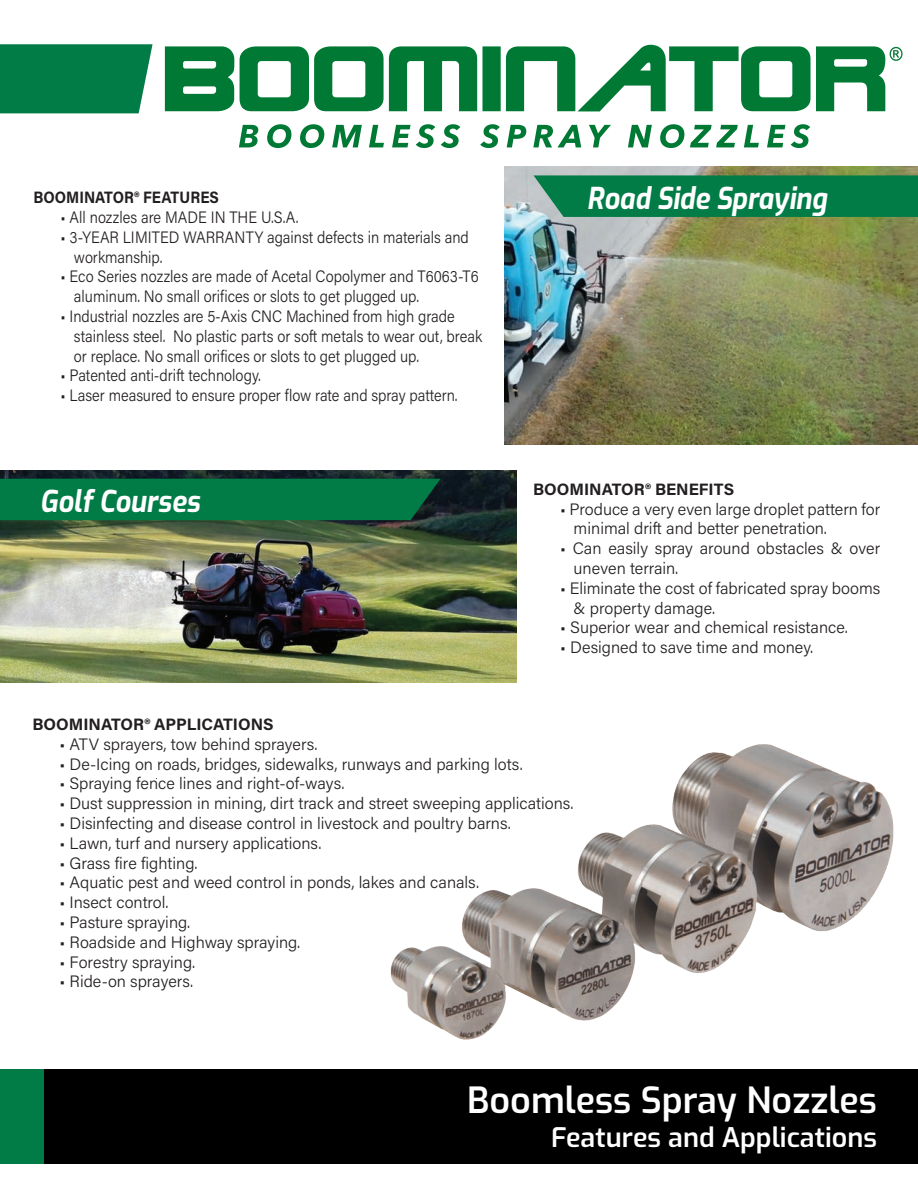
<style>
.page{position:relative;width:918px;height:1188px;background:#fff}
.page>*{position:absolute;margin:0;border:0;box-sizing:border-box;transform-origin:0 0}
.t1{font:600 36px "Exo";color:#fff}
.t2{font:italic 700 30px "Exo";color:#fff;scale:.9 1}
.t3{font:600 27px "Exo";color:#fff}
.t4{font:300 16.5px/19.8px "Acumin Pro";color:#231f20}
.t5{font:300 16.5px/19.8px "Acumin Pro";color:#231f20;scale:.9 1}
.t6{font:700 16.5px "Acumin Pro";color:#231f20}
.t7{font:700 16.5px "Acumin Pro";color:#231f20;scale:.9 1}
</style>
<div class="page">
<svg style="left:165px;top:44px;width:738px;height:67px;fill:#007934"></svg>
<svg style="left:239px;top:125px;width:19px;height:22px"></svg>
<svg style="left:267px;top:124px;width:24px;height:24px"></svg>
<svg style="left:300px;top:124px;width:24px;height:24px"></svg>
<svg style="left:332px;top:125px;width:30px;height:22px"></svg>
<svg style="left:369px;top:125px;width:15px;height:22px"></svg>
<svg style="left:392px;top:124px;width:43px;height:24px"></svg>
<svg style="left:441px;top:124px;width:19px;height:24px"></svg>
<svg style="left:480px;top:124px;width:20px;height:24px"></svg>
<svg style="left:507px;top:125px;width:19px;height:22px"></svg>
<svg style="left:533px;top:125px;width:48px;height:22px"></svg>
<svg style="left:589px;top:125px;width:22px;height:22px"></svg>
<svg style="left:628px;top:125px;width:24px;height:22px"></svg>
<svg style="left:660px;top:124px;width:24px;height:24px"></svg>
<svg style="left:690px;top:125px;width:48px;height:22px"></svg>
<svg style="left:744px;top:125px;width:15px;height:22px"></svg>
<svg style="left:767px;top:125px;width:18px;height:22px"></svg>
<svg style="left:791px;top:124px;width:19px;height:24px"></svg>
<div style="left:0;top:44px;width:153px;height:69px;background:#027c47"></div>
<div style="left:0;top:1070px;width:918px;height:94px;background:#000"></div>
<div style="left:0;top:1070px;width:43px;height:94px;background:#027c47"></div>
<img style="left:390px;top:744px;width:504px;height:296px">
<img style="left:0;top:470px;width:517px;height:212px">
<div style="left:0;top:479px;width:441px;height:41px;background:#027c47"></div>
<img style="left:504px;top:166px;width:414px;height:278px">
<svg style="left:534px;top:175px;width:384px;height:42px;background:#0b7f4d"></svg>
<p class="t7" style="left:33px;top:186px;width:208px">BOOMINATOR® FEATURES</p>
<p class="t5" style="left:60px;top:207px;width:266px">• All nozzles are MADE IN THE U.S.A.</p>
<p class="t5" style="left:74px;top:226px;width:440px;text-indent:-13px">• 3-YEAR LIMITED WARRANTY against defects in materials and workmanship.</p>
<p class="t5" style="left:74px;top:266px;width:451px;text-indent:-13px">• Eco Series nozzles are made of Acetal Copolymer and T6063-T6 aluminum. No small orifices or slots to get plugged up.</p>
<p class="t5" style="left:74px;top:306px;width:455px;text-indent:-13px">• Industrial nozzles are 5-Axis CNC Machined from high grade stainless steel. No plastic parts or soft metals to wear out, break or replace. No small orifices or slots to get plugged up.</p>
<p class="t5" style="left:60px;top:365px;width:224px">• Patented anti-drift technology.</p>
<p class="t5" style="left:60px;top:385px;width:443px">• Laser measured to ensure proper flow rate and spray pattern.</p>
<p class="t2" style="left:40px;top:479px;width:179px">Golf Courses</p>
<p class="t2" style="left:587px;top:175px;width:268px">Road Side Spraying</p>
<p class="t6" style="left:533px;top:477px;width:203px">BOOMINATOR® BENEFITS</p>
<p class="t4" style="left:574px;top:498px;width:308px;text-indent:-13px">• Produce a very even large droplet pattern for minimal drift and better penetration.</p>
<p class="t4" style="left:574px;top:538px;width:308px;text-indent:-13px">• Can easily spray around obstacles &amp; over uneven terrain.</p>
<p class="t4" style="left:574px;top:577px;width:308px;text-indent:-13px">• Eliminate the cost of fabricated spray booms &amp; property damage.</p>
<p class="t4" style="left:560px;top:617px;width:289px">• Superior wear and chemical resistance.</p>
<p class="t4" style="left:560px;top:637px;width:255px">• Designed to save time and money.</p>
<p class="t6" style="left:32px;top:713px;width:243px">BOOMINATOR® APPLICATIONS</p>
<p class="t4" style="left:59px;top:733px;width:260px">• ATV sprayers, tow behind sprayers.</p>
<p class="t4" style="left:59px;top:753px;width:465px">• De-Icing on roads, bridges, sidewalks, runways and parking lots.</p>
<p class="t4" style="left:59px;top:773px;width:287px">• Spraying fence lines and right-of-ways.</p>
<p class="t4" style="left:59px;top:793px;width:516px">• Dust suppression in mining, dirt track and street sweeping applications.</p>
<p class="t4" style="left:59px;top:813px;width:453px">• Disinfecting and disease control in livestock and poultry barns.</p>
<p class="t4" style="left:59px;top:832px;width:264px">• Lawn, turf and nursery applications.</p>
<p class="t4" style="left:59px;top:852px;width:140px">• Grass fire fighting.</p>
<p class="t4" style="left:59px;top:872px;width:421px">• Aquatic pest and weed control in ponds, lakes and canals.</p>
<p class="t4" style="left:59px;top:892px;width:111px">• Insect control.</p>
<p class="t4" style="left:59px;top:912px;width:132px">• Pasture spraying.</p>
<p class="t4" style="left:59px;top:931px;width:242px">• Roadside and Highway spraying.</p>
<p class="t4" style="left:59px;top:951px;width:137px">• Forestry spraying.</p>
<p class="t4" style="left:59px;top:971px;width:135px">• Ride-on sprayers.</p>
<p class="t1" style="left:467px;top:1073px;width:411px">Boomless Spray Nozzles</p>
<p class="t3" style="left:551px;top:1117px;width:327px">Features and Applications</p>
</div>
